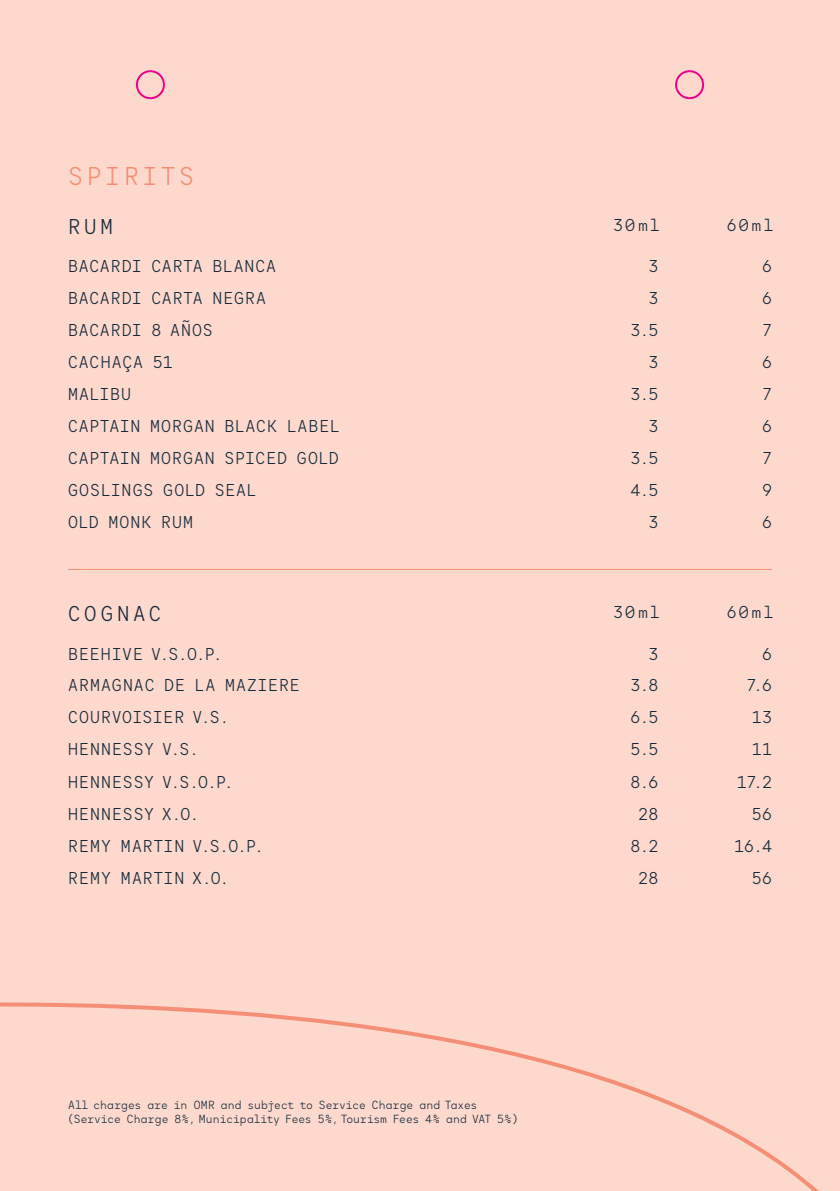
<style>
.page{position:relative;width:840px;height:1191px;background:#fff}
.page>*{position:absolute;margin:0;border:0;box-sizing:border-box;transform-origin:0 0}
.Section_Header{font:24px "Antikor Text";letter-spacing:.15em;color:#f58e76}
.Wine_section{font:20px "Antikor Text";letter-spacing:.19em;color:#172938}
.Wine_section-2{font:16px "Antikor Text";letter-spacing:.06em;color:#172938}
.Wine_section-3{font:16px "Antikor Text";letter-spacing:.04em;color:#172938}
.t1{font:11px/14px "Antikor Text";letter-spacing:-.01em;color:#172938}
</style>
<div class="page">
<div style="left:0;top:0;width:839px;height:1191px;background:#fcd9cc"></div>
<hr style="left:68px;top:569px;width:703px;height:1px;background:#f58e76">
<svg style="left:0;top:1002px;width:819px;height:189px"></svg>
<div style="left:136px;top:70px;width:29px;height:29px;border:2px solid #ed028c;border-radius:50%"></div>
<div style="left:674px;top:70px;width:29px;height:29px;border:2px solid #ed028c;border-radius:50%"></div>
<p class="Section_Header" style="left:68px;top:161px;width:127px">SPIRITS</p>
<p class="Wine_section" style="left:68px;top:214px;width:46px">RUM</p>
<p class="Wine_section-2" style="left:612px;top:215px;width:48px">30ml</p>
<p class="Wine_section-2" style="left:726px;top:215px;width:48px">60ml</p>
<p class="Wine_section-3" style="left:68px;top:256px;width:209px">BACARDI CARTA BLANCA</p>
<p class="Wine_section-2" style="left:648px;top:256px;width:11px">3</p>
<p class="Wine_section-2" style="left:761px;top:256px;width:11px">6</p>
<p class="Wine_section-2" style="left:68px;top:288px;width:199px">BACARDI CARTA NEGRA</p>
<p class="Wine_section-2" style="left:648px;top:288px;width:11px">3</p>
<p class="Wine_section-2" style="left:761px;top:288px;width:11px">6</p>
<p class="Wine_section-2" style="left:68px;top:320px;width:146px">BACARDI 8 AÑOS</p>
<p class="Wine_section-2" style="left:630px;top:320px;width:29px">3.5</p>
<p class="Wine_section-2" style="left:761px;top:320px;width:11px">7</p>
<p class="Wine_section-2" style="left:68px;top:352px;width:106px">CACHAÇA 51</p>
<p class="Wine_section-2" style="left:648px;top:352px;width:11px">3</p>
<p class="Wine_section-2" style="left:761px;top:352px;width:11px">6</p>
<p class="Wine_section-2" style="left:68px;top:384px;width:65px">MALIBU</p>
<p class="Wine_section-2" style="left:630px;top:384px;width:29px">3.5</p>
<p class="Wine_section-2" style="left:761px;top:384px;width:11px">7</p>
<p class="Wine_section-2" style="left:68px;top:416px;width:273px">CAPTAIN MORGAN BLACK LABEL</p>
<p class="Wine_section-2" style="left:648px;top:416px;width:11px">3</p>
<p class="Wine_section-2" style="left:761px;top:416px;width:11px">6</p>
<p class="Wine_section-2" style="left:68px;top:448px;width:272px">CAPTAIN MORGAN SPICED GOLD</p>
<p class="Wine_section-2" style="left:630px;top:448px;width:29px">3.5</p>
<p class="Wine_section-2" style="left:761px;top:448px;width:11px">7</p>
<p class="Wine_section-2" style="left:68px;top:480px;width:190px">GOSLINGS GOLD SEAL</p>
<p class="Wine_section-2" style="left:630px;top:480px;width:29px">4.5</p>
<p class="Wine_section-2" style="left:761px;top:480px;width:11px">9</p>
<p class="Wine_section-2" style="left:68px;top:512px;width:126px">OLD MONK RUM</p>
<p class="Wine_section-2" style="left:648px;top:512px;width:11px">3</p>
<p class="Wine_section-2" style="left:761px;top:512px;width:11px">6</p>
<p class="Wine_section" style="left:68px;top:601px;width:95px">COGNAC</p>
<p class="Wine_section-2" style="left:612px;top:602px;width:48px">30ml</p>
<p class="Wine_section-2" style="left:726px;top:602px;width:48px">60ml</p>
<p class="Wine_section-2" style="left:68px;top:643px;width:155px">BEEHIVE V.S.O.P.</p>
<p class="Wine_section-2" style="left:648px;top:643px;width:11px">3</p>
<p class="Wine_section-2" style="left:761px;top:643px;width:11px">6</p>
<p class="Wine_section-2" style="left:68px;top:675px;width:233px">ARMAGNAC DE LA MAZIERE</p>
<p class="Wine_section-2" style="left:630px;top:675px;width:29px">3.8</p>
<p class="Wine_section-2" style="left:746px;top:675px;width:27px">7.6</p>
<p class="Wine_section-2" style="left:68px;top:707px;width:161px">COURVOISIER V.S.</p>
<p class="Wine_section-2" style="left:630px;top:707px;width:29px">6.5</p>
<p class="Wine_section-2" style="left:751px;top:707px;width:22px">13</p>
<p class="Wine_section-2" style="left:68px;top:739px;width:131px">HENNESSY V.S.</p>
<p class="Wine_section-2" style="left:630px;top:739px;width:29px">5.5</p>
<p class="Wine_section-2" style="left:751px;top:739px;width:22px">11</p>
<p class="Wine_section-2" style="left:68px;top:772px;width:166px">HENNESSY V.S.O.P.</p>
<p class="Wine_section-2" style="left:630px;top:772px;width:29px">8.6</p>
<p class="Wine_section-2" style="left:736px;top:772px;width:37px">17.2</p>
<p class="Wine_section-2" style="left:68px;top:803px;width:131px">HENNESSY X.O.</p>
<p class="Wine_section-2" style="left:638px;top:803px;width:22px">28</p>
<p class="Wine_section-2" style="left:751px;top:803px;width:22px">56</p>
<p class="Wine_section-2" style="left:68px;top:835px;width:196px">REMY MARTIN V.S.O.P.</p>
<p class="Wine_section-2" style="left:630px;top:835px;width:29px">8.2</p>
<p class="Wine_section-2" style="left:733px;top:835px;width:40px">16.4</p>
<p class="Wine_section-2" style="left:68px;top:867px;width:162px">REMY MARTIN X.O.</p>
<p class="Wine_section-2" style="left:638px;top:867px;width:22px">28</p>
<p class="Wine_section-2" style="left:751px;top:867px;width:22px">56</p>
<p class="t1" style="left:68px;top:1097px;width:451px">All charges are in OMR and subject to Service Charge and Taxes (Service Charge 8%, Municipality Fees 5%, Tourism Fees 4% and VAT 5%)</p>
</div>
